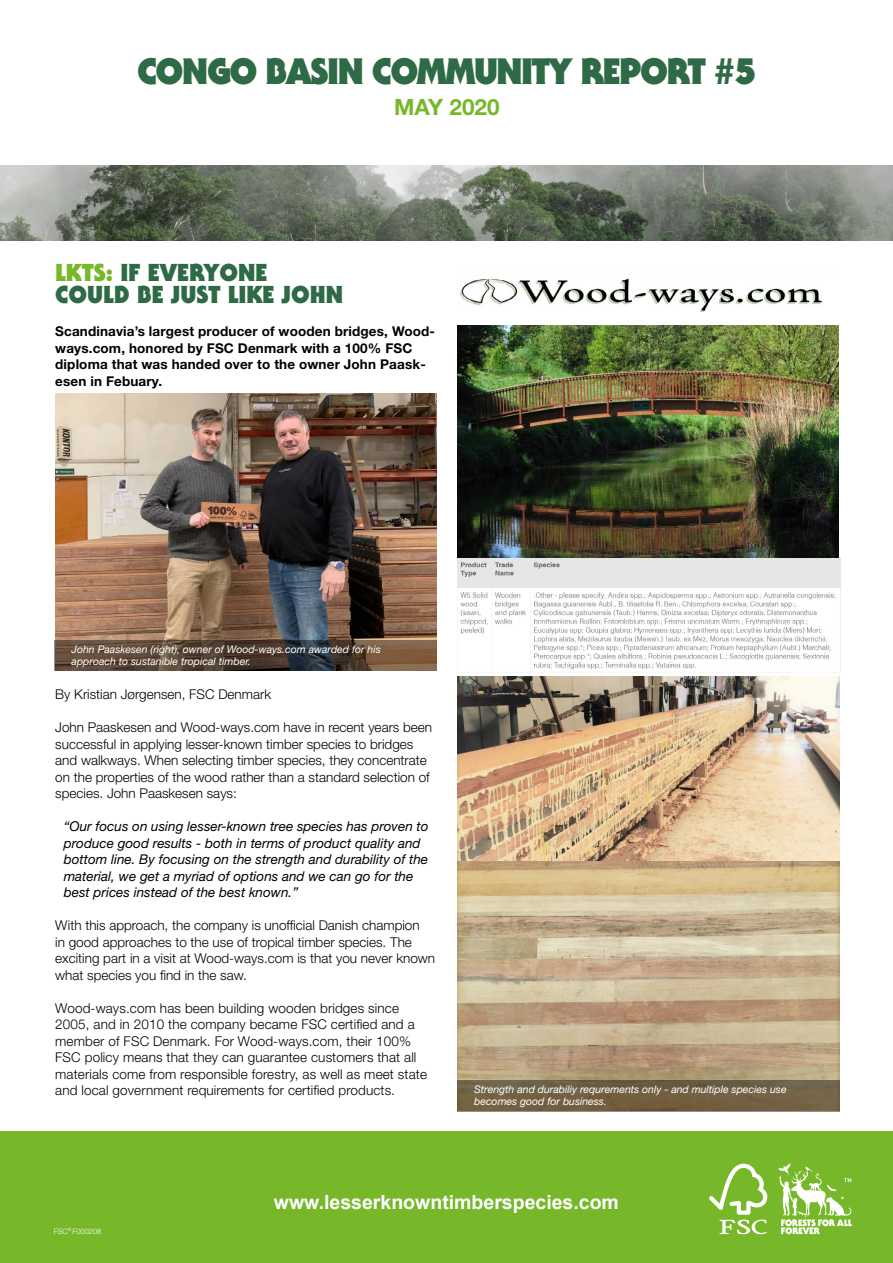
<style>
.page{position:relative;width:893px;height:1263px;background:#fff}
.page>*{position:absolute;margin:0;border:0;box-sizing:border-box;transform-origin:0 0}
.t1{font:900 36px "Serif Gothic Std";letter-spacing:-.04em;color:#2e6a46}
.t2{font:900 24px/22.5px "Serif Gothic Std";color:#2e6a46}
.t3{font:700 22.5px "Helvetica Neue LT Std";color:#76b82a}
.t4{font:700 19.5px "Arial";color:#fff}
.t5{font:300 13.5px/16.5px "Helvetica Neue LT Std";color:#000}
.t6{font:italic 13.5px/16.5px "Helvetica Neue LT Std";color:#000}
.t7{font:700 13.5px/16.5px "Helvetica Neue LT Std";letter-spacing:.01em;color:#000}
.t8{font:italic 10.5px/12px "Helvetica Neue LT Std";color:#fff}
.t9{font:300 7.5px "Helvetica Neue LT Std";color:#fff}
.s1{color:#76b82a}
</style>
<div class="page">
<div style="left:0;top:1131px;width:893px;height:132px;background:#76b82a"></div>
<svg style="left:709px;top:1164px;width:58px;height:70px"></svg>
<svg style="left:778px;top:1163px;width:74px;height:71px"></svg>
<img style="left:0;top:166px;width:893px;height:75px">
<img style="left:457px;top:325px;width:383px;height:348px">
<img style="left:55px;top:394px;width:382px;height:246px">
<svg style="left:55px;top:640px;width:382px;height:31px;background:#574437"></svg>
<img style="left:458px;top:278px;width:364px;height:34px">
<img style="left:457px;top:676px;width:382px;height:185px">
<img style="left:457px;top:861px;width:382px;height:219px">
<svg style="left:457px;top:1080px;width:382px;height:31px;background:#705f43"></svg>
<h1 class="t1" style="left:137px;top:49px;width:621px">CONGO BASIN COMMUNITY REPORT #5</h1>
<h3 class="t3" style="left:394px;top:93px;width:107px">MAY 2020</h3>
<h2 class="t2" style="left:55px;top:261px;width:289px"><span class="s1">LKTS:</span> IF EVERYONE<br>COULD BE JUST LIKE JOHN</h2>
<p class="t7" style="left:55px;top:323px;width:381px">Scandinavia’s largest producer of wooden bridges, Wood&shy;ways.com, honored by FSC Denmark with a 100% FSC diploma that was handed over to the owner John Paask&shy;esen in Febuary.</p>
<p class="t8" style="left:72px;top:643px;width:311px">John Paaskesen (right), owner of Wood-ways.com awarded for his approach to sustanible tropical timber.</p>
<p class="t5" style="left:55px;top:686px;width:217px">By Kristian Jørgensen, FSC Denmark</p>
<p class="t5" style="left:55px;top:719px;width:378px">John Paaskesen and Wood-ways.com have in recent years been successful in applying lesser-known timber species to bridges and walkways. When selecting timber species, they concentrate on the properties of the wood rather than a standard selection of species. John Paaskesen says:</p>
<p class="t6" style="left:64px;top:818px;width:366px">“Our focus on using lesser-known tree species has proven to produce good results - both in terms of product quality and bottom line. By focusing on the strength and durability of the material, we get a myriad of options and we can go for the best prices instead of the best known.”</p>
<p class="t5" style="left:55px;top:917px;width:381px">With this approach, the company is unofficial Danish champion<br>in good approaches to the use of tropical timber species. The exciting part in a visit at Wood-ways.com is that you never known what species you find in the saw.</p>
<p class="t5" style="left:55px;top:999px;width:373px">Wood-ways.com has been building wooden bridges since 2005, and in 2010 the company became FSC certified and a member of FSC Denmark. For Wood-ways.com, their 100% FSC policy means that they can guarantee customers that all materials come from responsible forestry, as well as meet state and local government requirements for certified products.</p>
<p class="t8" style="left:474px;top:1083px;width:314px">Strength and durabiliy requrements only - and multiple species use becomes good for business.</p>
<p class="t9" style="left:54px;top:1226px;width:49px">FSC<sup>®</sup> F000208</p>
<h3 class="t4" style="left:274px;top:1188px;width:346px">www.lesserknowntimberspecies.com</h3>
</div>
